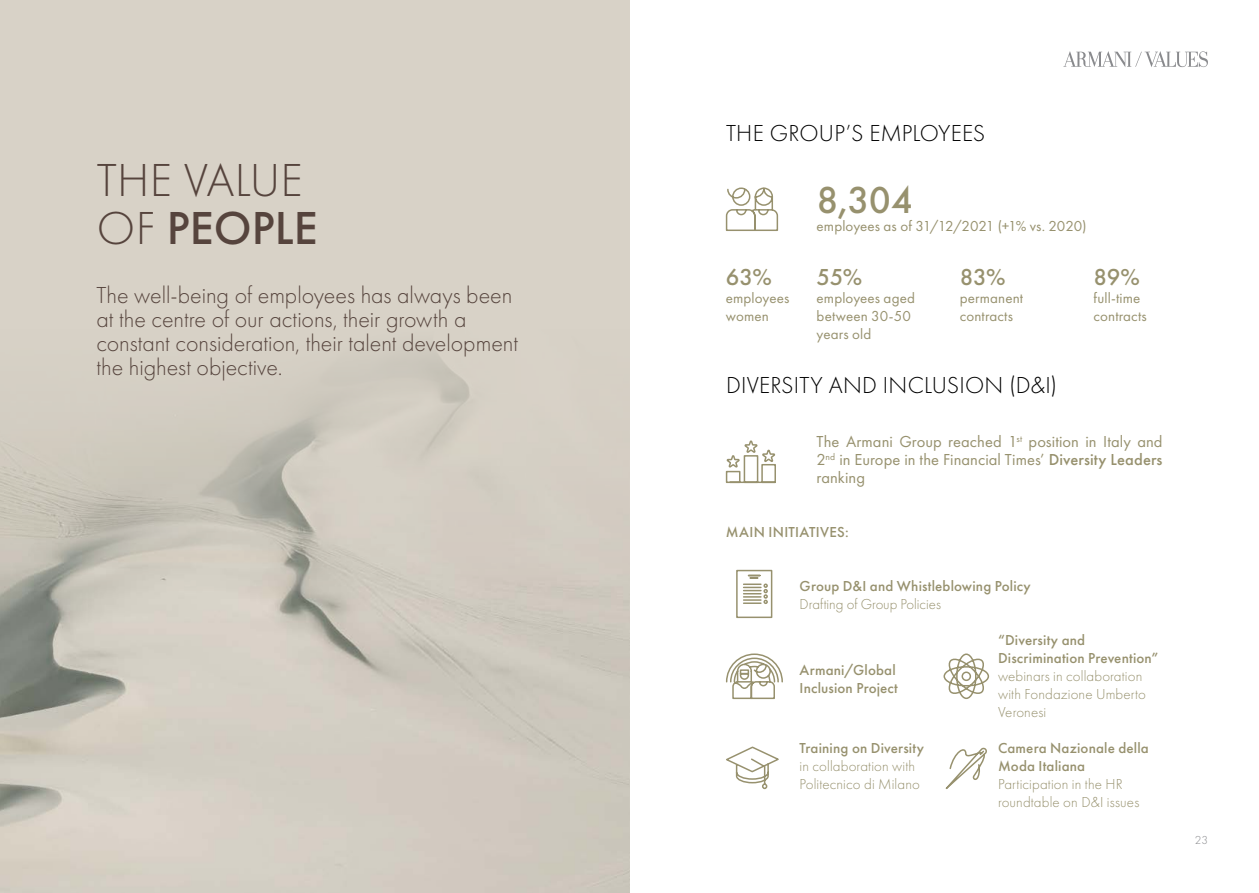
<style>
.page{position:relative;width:1259px;height:893px;background:#fff}
.page>*{position:absolute;margin:0;border:0;box-sizing:border-box;transform-origin:0 0}
.t1{font:300 48px/48px "Futura PT";letter-spacing:.005em;color:#56443d}
.t2{font:500 39px "Futura PT";color:#97916e}
.t3{font:300 24px/24px "Futura PT";letter-spacing:-.005em;color:#56443d}
.t4{font:300 24px "Futura PT";letter-spacing:.01em;color:#000}
.t5{font:500 24px "Futura PT";letter-spacing:-.02em;color:#97916e}
.t6{font:16.5px/18px "Futura PT";color:#97916e;text-align:justify}
.t7{font:500 15px/18px "Futura PT";letter-spacing:.01em;color:#97916e}
.t8{font:300 15px/18px "Futura PT";letter-spacing:.005em;color:#97916e}
.t9{font:15px/18px "Futura PT";letter-spacing:.01em;color:#97916e}
.t10{font:300 12px "Futura PT";color:#898a8d}
.s1{font-weight:500}
</style>
<div class="page">
<img style="left:0;top:591px;width:629px;height:302px">
<div style="left:0;top:0;width:629px;height:591px;background:#d8d2c7"></div>
<svg style="left:725px;top:440px;width:51px;height:44px"></svg>
<svg style="left:725px;top:187px;width:54px;height:44px"></svg>
<svg style="left:726px;top:746px;width:53px;height:44px"></svg>
<svg style="left:736px;top:569px;width:37px;height:50px"></svg>
<svg style="left:945px;top:747px;width:42px;height:42px"></svg>
<svg style="left:943px;top:653px;width:47px;height:46px"></svg>
<svg style="left:726px;top:653px;width:57px;height:47px"></svg>
<svg style="left:1063px;top:51px;width:145px;height:16px"></svg>
<h1 class="t1" style="left:97px;top:156px;width:222px">THE VALUE<br>OF <span class="s1">PEOPLE</span></h1>
<h3 class="t3" style="left:96px;top:284px;width:423px">The well-being of employees has always been at the centre of our actions, their growth a constant consideration, their talent development the highest objective.</h3>
<h3 class="t4" style="left:726px;top:119px;width:261px">THE GROUP’S EMPLOYEES</h3>
<h3 class="t5" style="left:726px;top:263px;width:48px">63%</h3>
<p class="t9" style="left:726px;top:289px;width:65px">employees women</p>
<h2 class="t2" style="left:816px;top:177px;width:98px">8,304</h2>
<p class="t9" style="left:816px;top:217px;width:271px">employees as of 31/12/2021 (+1% vs. 2020)</p>
<h3 class="t5" style="left:960px;top:263px;width:47px">83%</h3>
<p class="t9" style="left:960px;top:289px;width:65px">permanent contracts</p>
<h3 class="t5" style="left:816px;top:263px;width:47px">55%</h3>
<p class="t9" style="left:816px;top:289px;width:100px">employees aged between 30-50 years old</p>
<h3 class="t5" style="left:1093px;top:263px;width:48px">89%</h3>
<p class="t9" style="left:1093px;top:289px;width:55px">full-time contracts</p>
<h3 class="t4" style="left:726px;top:371px;width:333px">DIVERSITY AND INCLUSION (D&amp;I)</h3>
<p class="t6" style="left:816px;top:432px;width:347px">The Armani Group reached 1<sup>st</sup> position in Italy and 2<sup>nd</sup> in Europe in the Financial Times’ <span class="s1">Diversity Leaders </span>ranking</p>
<p class="t7" style="left:726px;top:523px;width:124px">MAIN INITIATIVES:</p>
<p class="t7" style="left:799px;top:577px;width:233px">Group D&amp;I and Whistleblowing Policy</p>
<p class="t8" style="left:799px;top:595px;width:143px">Drafting of Group Policies</p>
<p class="t7" style="left:799px;top:661px;width:100px">Armani/Global<br>Inclusion Project</p>
<p class="t7" style="left:799px;top:739px;width:126px">Training on Diversity</p>
<p class="t8" style="left:799px;top:757px;width:122px">in collaboration with<br>Politecnico di Milano</p>
<p class="t7" style="left:998px;top:631px;width:162px">“Diversity and<br>Discrimination Prevention”</p>
<p class="t8" style="left:998px;top:667px;width:149px">webinars in collaboration with Fondazione Umberto<br>Veronesi</p>
<p class="t7" style="left:998px;top:739px;width:152px">Camera Nazionale della<br>Moda Italiana</p>
<p class="t8" style="left:998px;top:775px;width:143px">Participation in the HR roundtable on D&amp;I issues</p>
<p class="t10" style="left:1195px;top:833px;width:14px">23</p>
</div>
